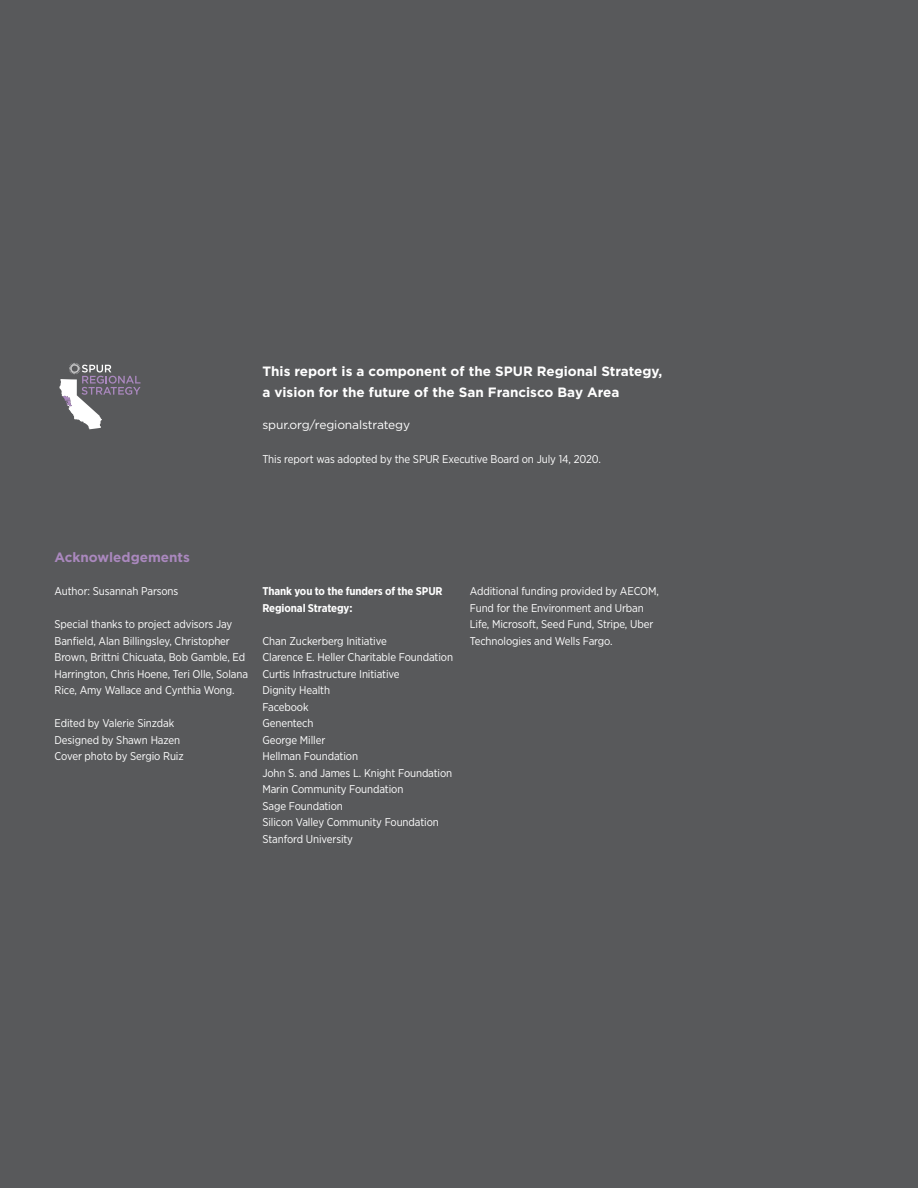
<style>
.page{position:relative;width:918px;height:1188px;background:#58595b}
.page>*{position:absolute;margin:0;border:0;box-sizing:border-box;transform-origin:0 0}
.t1{font:700 13.5px/21.6px "Gotham";color:#fff}
.t2{font:700 13.5px "Gotham";color:#aa88be}
.t3{font:12px "Gotham";letter-spacing:-.01em;color:#fff}
.t4{font:11.25px/16.5px "Gotham Narrow";letter-spacing:-.01em;color:#fff}
.t5{font:700 11.25px/16.5px "Gotham Narrow";letter-spacing:-.01em;color:#fff}
</style>
<div class="page">
<svg style="left:59px;top:363px;width:82px;height:66px"></svg>
<p class="t1" style="left:262px;top:360px;width:401px">This report is a component of the SPUR Regional Strategy, a vision for the future of the San Francisco Bay Area</p>
<p class="t3" style="left:262px;top:418px;width:149px">spur.org/regionalstrategy</p>
<p class="t4" style="left:262px;top:451px;width:340px">This report was adopted by the SPUR Executive Board on July 14, 2020.</p>
<p class="t2" style="left:55px;top:549px;width:137px">Acknowledgements</p>
<p class="t4" style="left:55px;top:583px;width:125px">Author: Susannah Parsons</p>
<p class="t4" style="left:55px;top:616px;width:195px">Special thanks to project advisors Jay Banfield, Alan Billingsley, Christopher Brown, Brittni Chicuata, Bob Gamble, Ed Harrington, Chris Hoene, Teri Olle, Solana Rice, Amy Wallace and Cynthia Wong.</p>
<p class="t4" style="left:55px;top:715px;width:131px">Edited by Valerie Sinzdak<br>Designed by Shawn Hazen<br>Cover photo by Sergio Ruiz</p>
<p class="t5" style="left:262px;top:583px;width:182px">Thank you to the funders of the SPUR<br>Regional Strategy:</p>
<p class="t4" style="left:262px;top:633px;width:192px">Chan Zuckerberg Initiative<br>Clarence E. Heller Charitable Foundation<br>Curtis Infrastructure Initiative<br>Dignity Health<br>Facebook<br>Genentech<br>George Miller<br>Hellman Foundation<br>John S. and James L. Knight Foundation<br>Marin Community Foundation<br>Sage Foundation<br>Silicon Valley Community Foundation<br>Stanford University</p>
<p class="t4" style="left:470px;top:583px;width:191px">Additional funding provided by AECOM, Fund for the Environment and Urban Life, Microsoft, Seed Fund, Stripe, Uber Technologies and Wells Fargo.</p>
</div>
